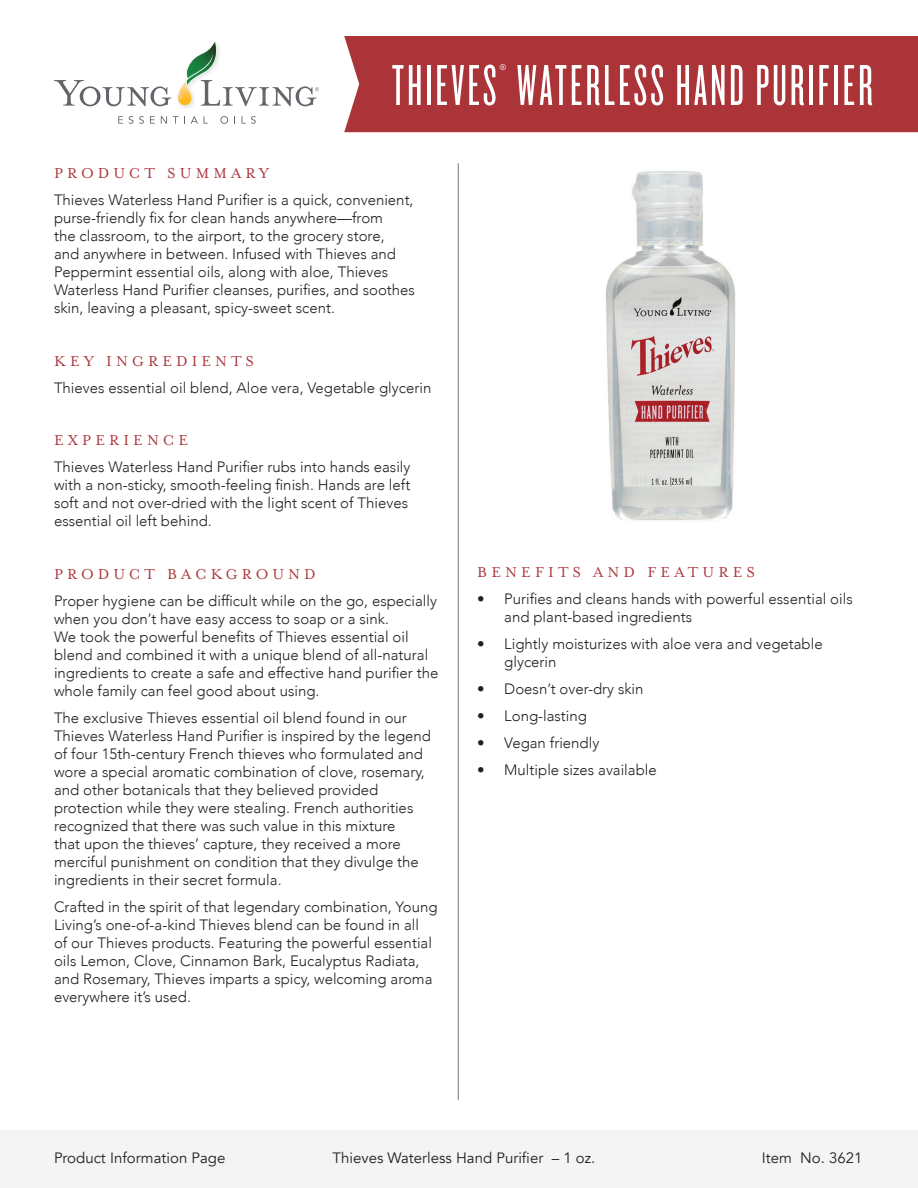
<style>
.page{position:relative;width:918px;height:1188px;background:#fff}
.page>*{position:absolute;margin:0;border:0;box-sizing:border-box;transform-origin:0 0}
.t1{font:60px "Knockout 26 Junior Flywght";letter-spacing:.05em;color:#fff}
.t2{font:16.5px "Mrs Eaves OT";letter-spacing:.25em;color:#ab3439}
.t3{font:300 15px/18px "Avenir";color:#231f20}
.t4{font:15px "Avenir";color:#231f20}
</style>
<div class="page">
<div style="left:0;top:1130px;width:918px;height:58px;background:#f4f4f4"></div>
<img style="left:181px;top:106px;width:10px;height:2px">
<svg style="left:118px;top:116px;width:5px;height:8px"></svg>
<svg style="left:129px;top:116px;width:4px;height:8px"></svg>
<svg style="left:139px;top:116px;width:5px;height:8px"></svg>
<svg style="left:150px;top:116px;width:5px;height:8px"></svg>
<svg style="left:161px;top:116px;width:6px;height:8px"></svg>
<svg style="left:173px;top:116px;width:5px;height:8px"></svg>
<svg style="left:191px;top:116px;width:17px;height:8px"></svg>
<svg style="left:220px;top:116px;width:8px;height:8px"></svg>
<svg style="left:242px;top:116px;width:14px;height:8px"></svg>
<svg style="left:54px;top:41px;width:265px;height:65px"></svg>
<hr style="left:458px;top:163px;width:1px;height:937px;background:#777779">
<div style="left:344px;top:36px;width:574px;height:96px;background:#ab3439"></div>
<img style="left:605px;top:171px;width:131px;height:351px">
<p class="t1" style="left:392px;top:52px;width:483px">THIEVES<sup>®</sup> WATERLESS HAND PURIFIER</p>
<p class="t2" style="left:54px;top:164px;width:217px">PRODUCT SUMMARY</p>
<p class="t3" style="left:54px;top:191px;width:363px">Thieves Waterless Hand Purifier is a quick, convenient, purse-friendly fix for clean hands anywhere—from<br>the classroom, to the airport, to the grocery store,<br>and anywhere in between. Infused with Thieves and Peppermint essential oils, along with aloe, Thieves Waterless Hand Purifier cleanses, purifies, and soothes skin, leaving a pleasant, spicy-sweet scent.</p>
<p class="t2" style="left:54px;top:352px;width:202px">KEY INGREDIENTS</p>
<p class="t3" style="left:54px;top:379px;width:379px">Thieves essential oil blend, Aloe vera, Vegetable glycerin</p>
<p class="t2" style="left:54px;top:431px;width:136px">EXPERIENCE</p>
<p class="t3" style="left:54px;top:458px;width:358px">Thieves Waterless Hand Purifier rubs into hands easily with a non-sticky, smooth-feeling finish. Hands are left soft and not over-dried with the light scent of Thieves essential oil left behind.</p>
<p class="t2" style="left:54px;top:565px;width:263px">PRODUCT BACKGROUND</p>
<p class="t3" style="left:54px;top:592px;width:386px">Proper hygiene can be difficult while on the go, especially when you don’t have easy access to soap or a sink.<br>We took the powerful benefits of Thieves essential oil blend and combined it with a unique blend of all-natural ingredients to create a safe and effective hand purifier the whole family can feel good about using.</p>
<p class="t3" style="left:54px;top:709px;width:379px">The exclusive Thieves essential oil blend found in our Thieves Waterless Hand Purifier is inspired by the legend of four 15th-century French thieves who formulated and wore a special aromatic combination of clove, rosemary, and other botanicals that they believed provided protection while they were stealing. French authorities recognized that there was such value in this mixture<br>that upon the thieves’ capture, they received a more merciful punishment on condition that they divulge the ingredients in their secret formula.</p>
<p class="t3" style="left:54px;top:898px;width:385px">Crafted in the spirit of that legendary combination, Young Living’s one-of-a-kind Thieves blend can be found in all<br>of our Thieves products. Featuring the powerful essential oils Lemon, Clove, Cinnamon Bark, Eucalyptus Radiata, and Rosemary, Thieves imparts a spicy, welcoming aroma everywhere it’s used.</p>
<p class="t2" style="left:477px;top:563px;width:279px">BENEFITS AND FEATURES</p>
<p class="t3" style="left:504px;top:590px;width:350px;text-indent:-27px">• Purifies and cleans hands with powerful essential oils and plant-based ingredients</p>
<p class="t3" style="left:504px;top:635px;width:320px;text-indent:-27px">• Lightly moisturizes with aloe vera and vegetable glycerin</p>
<p class="t3" style="left:477px;top:680px;width:168px">• Doesn’t over-dry skin</p>
<p class="t3" style="left:477px;top:707px;width:111px">• Long-lasting</p>
<p class="t3" style="left:477px;top:734px;width:124px">• Vegan friendly</p>
<p class="t3" style="left:477px;top:761px;width:181px">• Multiple sizes available</p>
<p class="t4" style="left:54px;top:1148px;width:173px">Product Information Page</p>
<p class="t4" style="left:333px;top:1148px;width:264px">Thieves Waterless Hand Purifier – 1 oz.</p>
<p class="t4" style="left:762px;top:1148px;width:102px">Item No. 3621</p>
</div>
